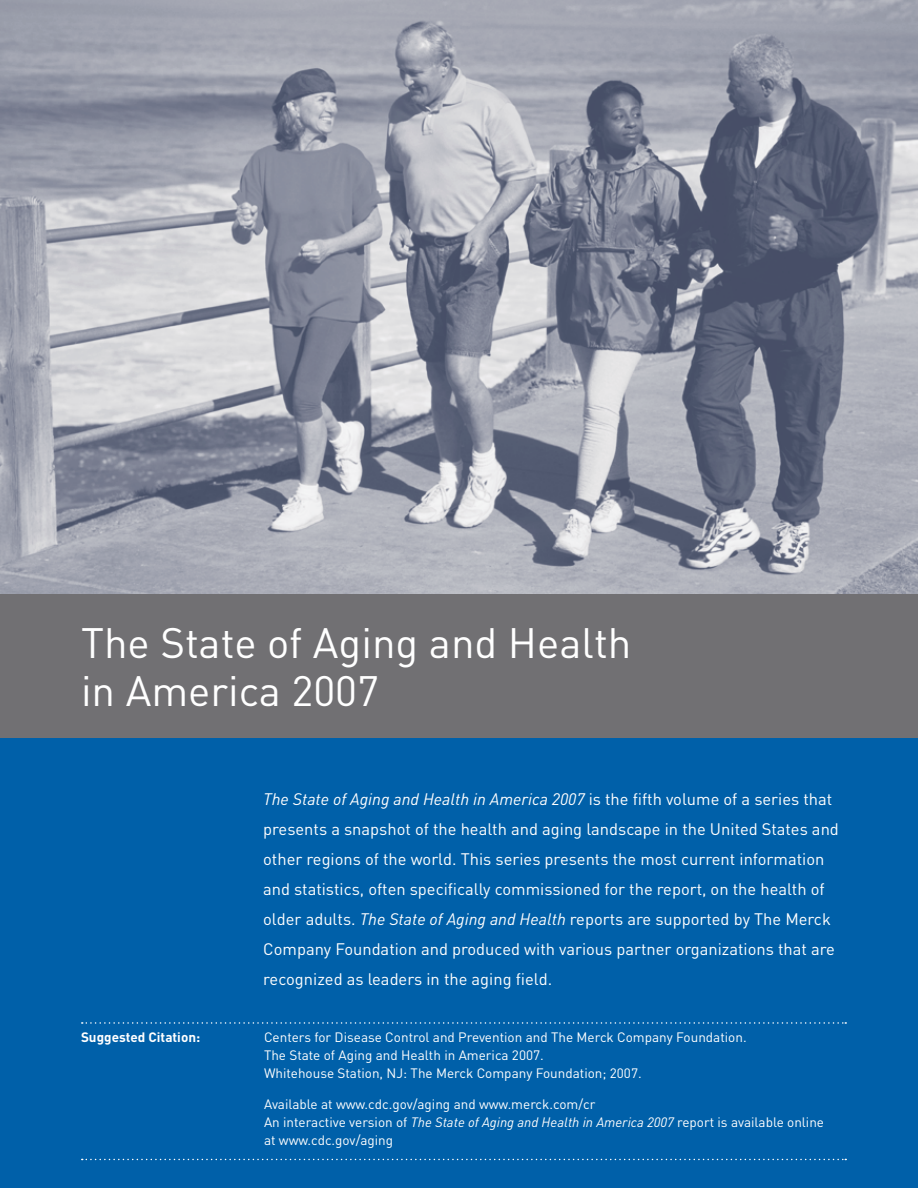
<style>
.page{position:relative;width:918px;height:1188px;background:#fff}
.page>*{position:absolute;margin:0;border:0;box-sizing:border-box;transform-origin:0 0}
.t1{font:42px/48px "DIN";color:#fff}
.t2{font:16.5px/30px "DIN";color:#fff}
.t3{font:13.5px/18px "DIN";color:#fff}
.t4{font:700 13.5px "DIN";color:#fff}
.s1{font-style:italic}
</style>
<div class="page">
<img style="left:0;top:0;width:918px;height:594px">
<div style="left:0;top:600px;width:918px;height:588px;background:#0060a9"></div>
<div style="left:0;top:594px;width:918px;height:144px;background:#717073"></div>
<svg style="left:82px;top:1022px;width:764px;height:2px"></svg>
<svg style="left:82px;top:1159px;width:764px;height:1px"></svg>
<p class="t1" style="left:81px;top:624px;width:552px">The State of Aging and Health in America 2007</p>
<p class="t2" style="left:263px;top:786px;width:577px"><span class="s1">The State of Aging and Health in America 2007</span> is the fifth volume of a series that presents a snapshot of the health and aging landscape in the United States and other regions of the world. This series presents the most current information and statistics, often specifically commissioned for the report, on the health of older adults. <span class="s1">The State of Aging and Health</span> reports are supported by The Merck Company Foundation and produced with various partner organizations that are recognized as leaders in the aging field.</p>
<p class="t4" style="left:81px;top:1032px;width:121px">Suggested Citation:</p>
<p class="t3" style="left:264px;top:1029px;width:484px">Centers for Disease Control and Prevention and The Merck Company Foundation.<br>The State of Aging and Health in America 2007.<br>Whitehouse Station, NJ: The Merck Company Foundation; 2007.</p>
<p class="t3" style="left:264px;top:1097px;width:562px">Available at www.cdc.gov/aging and www.merck.com/cr<br>An interactive version of <span class="s1">The State of Aging and Health in America 2007</span> report is available online at www.cdc.gov/aging</p>
</div>
